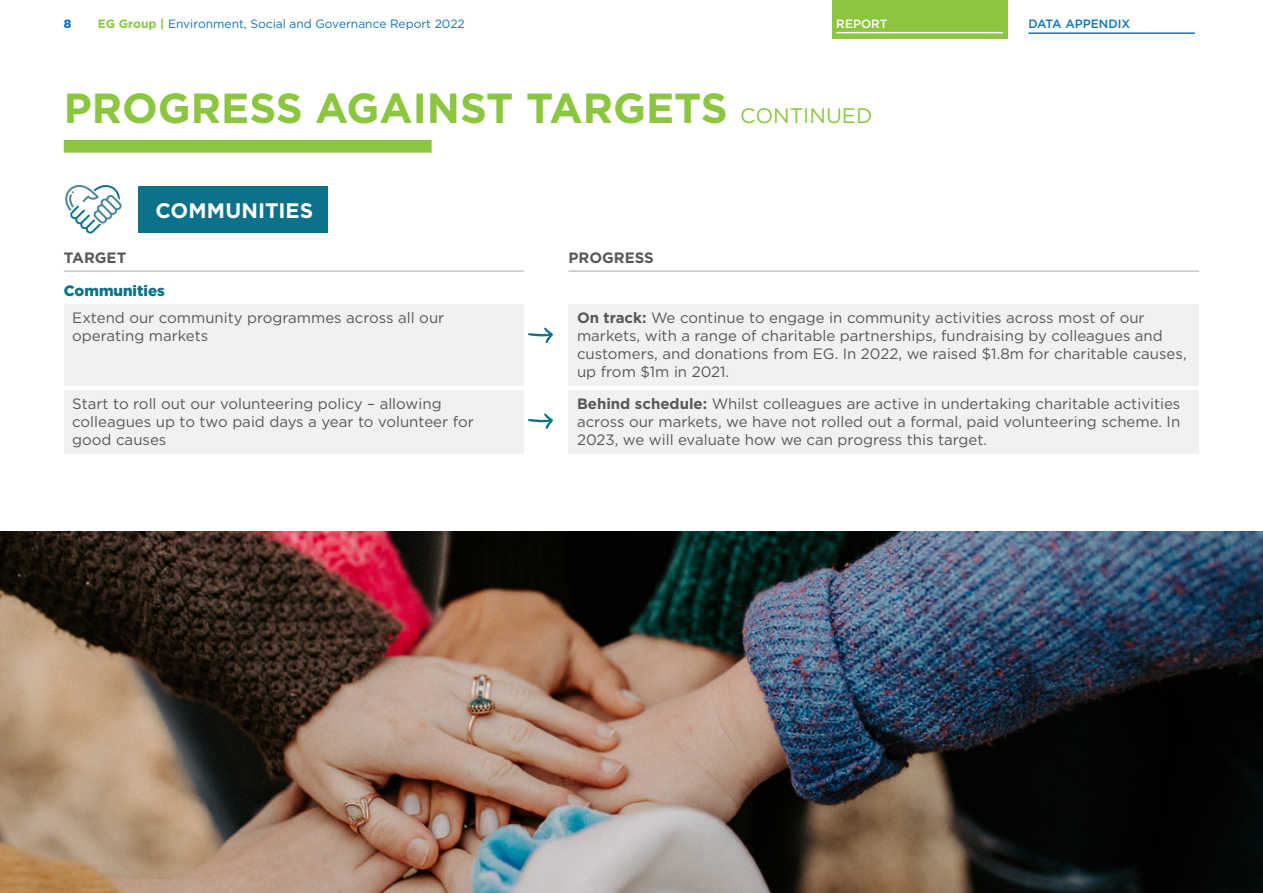
<style>
.page{position:relative;width:1263px;height:893px;background:#fff}
.page>*{position:absolute;margin:0;border:0;box-sizing:border-box;transform-origin:0 0}
.t1{font:700 42px "Gotham";color:#8bc63e}
.t2{font:700 21px "Gotham";letter-spacing:.005em;color:#fff}
.t3{font:15px/18px "Gotham";color:#57585a}
.t4{font:700 15px "Gotham";color:#57585a}
.t5{font:900 15px "Gotham";color:#0b7289}
.t6{font:12px "Gotham";color:#1074bc}
.t7{font:500 12px "Gotham";color:#1074bc}
.t8{font:500 12px "Gotham";color:#fff}
.t9{font:900 12px "Gotham";color:#1074bc}
.s1{font-weight:700;color:#8bc63e}
.s2{font-weight:400;font-size:21px}
.s3{font-weight:700}
</style>
<div class="page">
<div style="left:64px;top:140px;width:368px;height:13px;background:#8bc63e"></div>
<div style="left:139px;top:186px;width:189px;height:47px;background:#0b7289"></div>
<svg style="left:65px;top:185px;width:57px;height:49px"></svg>
<svg style="left:528px;top:327px;width:26px;height:16px"></svg>
<svg style="left:528px;top:413px;width:26px;height:16px"></svg>
<div style="left:64px;top:304px;width:460px;height:82px;background:#f0f1f2"></div>
<div style="left:64px;top:390px;width:460px;height:63px;background:#f0f1f2"></div>
<div style="left:568px;top:304px;width:631px;height:82px;background:#f0f1f2"></div>
<div style="left:568px;top:390px;width:631px;height:63px;background:#f0f1f2"></div>
<hr style="left:64px;top:271px;width:460px;height:1px;background:#a8a9ad">
<hr style="left:568px;top:271px;width:631px;height:1px;background:#a8a9ad">
<img style="left:0;top:531px;width:1263px;height:362px">
<hr style="left:1028px;top:32px;width:167px;height:2px;background:#1074bc">
<div style="left:832px;top:0;width:175px;height:38px;background:#8bc63e"></div>
<hr style="left:836px;top:32px;width:167px;height:1px;background:#fff">
<p class="t9" style="left:64px;top:15px;width:9px">8</p>
<p class="t6" style="left:98px;top:16px;width:368px"><span class="s1">EG Group |</span> Environment, Social and Governance Report 2022</p>
<p class="t8" style="left:836px;top:16px;width:53px">REPORT</p>
<p class="t7" style="left:1028px;top:16px;width:103px">DATA APPENDIX</p>
<h1 class="t1" style="left:64px;top:80px;width:810px">PROGRESS AGAINST TARGETS <span class="s2">CONTINUED</span></h1>
<h2 class="t2" style="left:156px;top:196px;width:159px">COMMUNITIES</h2>
<p class="t4" style="left:64px;top:247px;width:64px">TARGET</p>
<p class="t4" style="left:568px;top:247px;width:87px">PROGRESS</p>
<p class="t5" style="left:64px;top:280px;width:103px">Communities</p>
<p class="t3" style="left:72px;top:309px;width:373px">Extend our community programmes across all our operating markets</p>
<p class="t3" style="left:72px;top:394px;width:403px">Start to roll out our volunteering policy – allowing colleagues up to two paid days a year to volunteer for good causes</p>
<p class="t3" style="left:577px;top:309px;width:611px"><span class="s3">On track:</span> We continue to engage in community activities across most of our markets, with a range of charitable partnerships, fundraising by colleagues and customers, and donations from EG. In 2022, we raised $1.8m for charitable causes, up from $1m in 2021.</p>
<p class="t3" style="left:577px;top:394px;width:605px;text-align:justify"><span class="s3">Behind schedule:</span> Whilst colleagues are active in undertaking charitable activities across our markets, we have not rolled out a formal, paid volunteering scheme. In 2023, we will evaluate how we can progress this target.</p>
</div>
